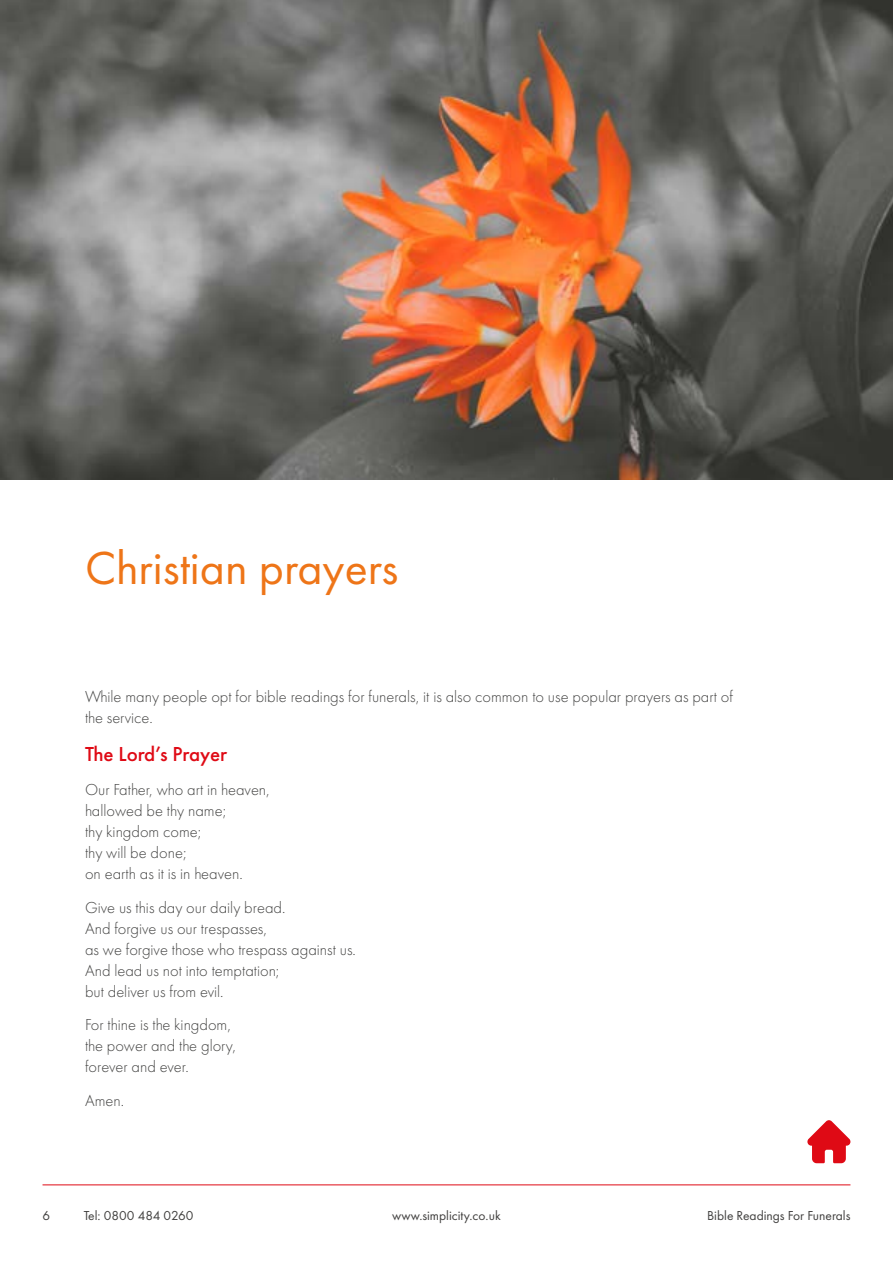
<style>
.page{position:relative;width:893px;height:1263px;background:#fff}
.page>*{position:absolute;margin:0;border:0;box-sizing:border-box;transform-origin:0 0}
.t1{font:48px "Futura PT";color:#ee7518}
.t2{font:500 21px "Futura PT";letter-spacing:-.005em;color:#df0a15}
.t3{font:300 16.5px/21px "Futura PT";color:#424241}
.t4{font:13.5px "Futura PT";color:#41403f}
</style>
<div class="page">
<img style="left:0;top:0;width:893px;height:479px">
<svg style="left:807px;top:1120px;width:44px;height:43px"></svg>
<hr style="left:43px;top:1184px;width:807px;height:1px;background:#df0a15">
<p class="t1" style="left:85px;top:540px;width:315px">Christian prayers</p>
<p class="t3" style="left:85px;top:686px;width:649px">While many people opt for bible readings for funerals, it is also common to use popular prayers as part of the service.</p>
<p class="t2" style="left:85px;top:741px;width:144px">The Lord’s Prayer</p>
<p class="t3" style="left:85px;top:779px;width:186px">Our Father, who art in heaven,</p>
<p class="t3" style="left:85px;top:800px;width:143px">hallowed be thy name;</p>
<p class="t3" style="left:85px;top:821px;width:118px">thy kingdom come;</p>
<p class="t3" style="left:85px;top:842px;width:103px">thy will be done;</p>
<p class="t3" style="left:85px;top:863px;width:159px">on earth as it is in heaven.</p>
<p class="t3" style="left:85px;top:897px;width:202px">Give us this day our daily bread.</p>
<p class="t3" style="left:85px;top:918px;width:184px">And forgive us our trespasses,</p>
<p class="t3" style="left:85px;top:939px;width:272px">as we forgive those who trespass against us.</p>
<p class="t3" style="left:85px;top:960px;width:196px">And lead us not into temptation;</p>
<p class="t3" style="left:85px;top:981px;width:140px">but deliver us from evil.</p>
<p class="t3" style="left:85px;top:1014px;width:148px">For thine is the kingdom,</p>
<p class="t3" style="left:85px;top:1035px;width:153px">the power and the glory,</p>
<p class="t3" style="left:85px;top:1056px;width:105px">forever and ever.</p>
<p class="t3" style="left:85px;top:1090px;width:41px">Amen.</p>
<p class="t4" style="left:43px;top:1208px;width:9px">6</p>
<p class="t4" style="left:84px;top:1208px;width:111px">Tel: 0800 484 0260</p>
<p class="t4" style="left:392px;top:1208px;width:110px">www.simplicity.co.uk</p>
<p class="t4" style="left:707px;top:1208px;width:145px">Bible Readings For Funerals</p>
</div>
